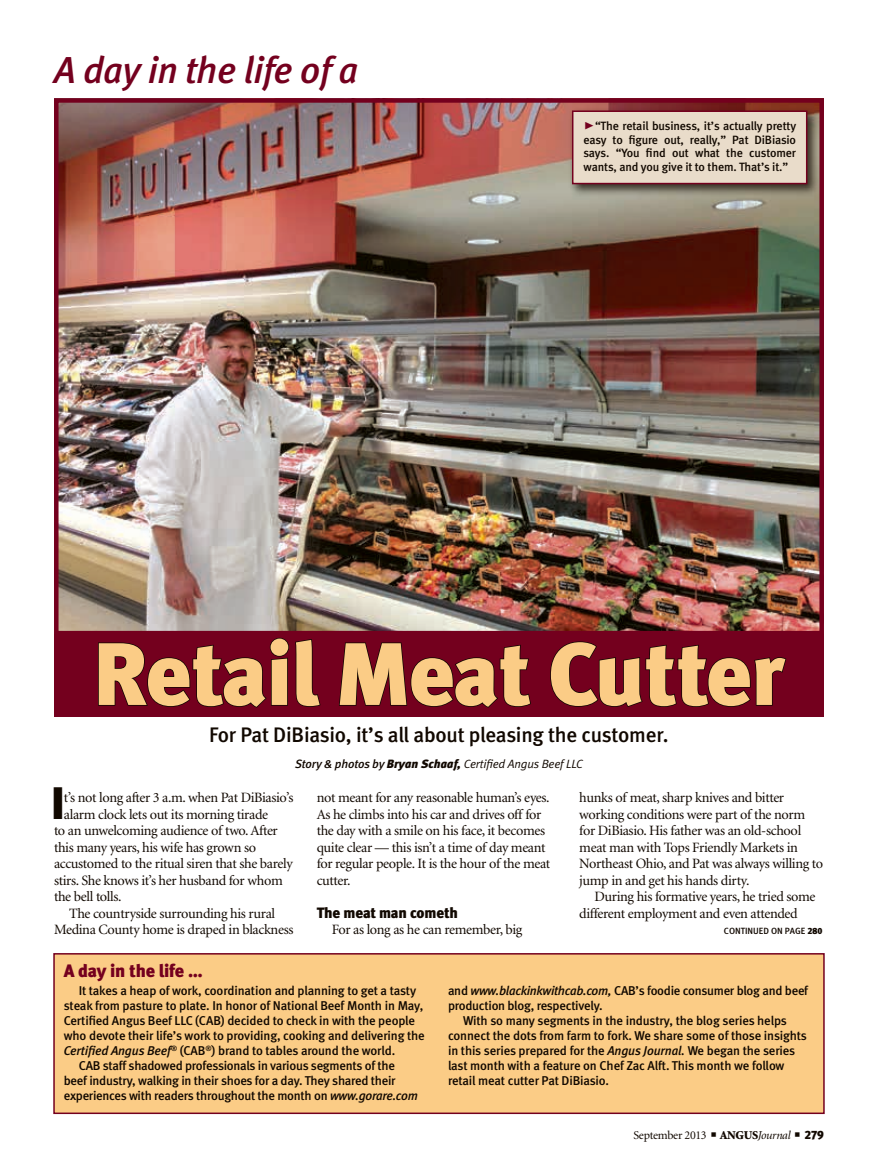
<style>
.page{position:relative;width:878px;height:1168px;background:#fff}
.page>*{position:absolute;margin:0;border:0;box-sizing:border-box;transform-origin:0 0}
.headline{font:88.5px "Meta Black LF";letter-spacing:-.015em;color:#fbcc86}
.Drop_Cap{font:45.45px "Meta Black LF";color:#110800}
.deck{font:italic 37.5px "Meta Medium LF";letter-spacing:-.01em;color:#74001e}
.deck-2{font:21px "Meta Medium LF";letter-spacing:-.01em;color:#110800}
.sidebar_headline{font:18px "Meta Black LF";letter-spacing:-.01em;color:#74001e}
.subhead{font:15px "Meta Black LF";letter-spacing:-.01em;color:#110800}
.body_text{font:14.25px/16.5px "Minion";letter-spacing:-.025em;color:#110800}
.Drop_Cap-2{font:14.25px "Minion";letter-spacing:-.025em;color:#110800}
.sidebar_text{font:12.75px/15px "Meta Medium LF";letter-spacing:-.015em;color:#110800}
.cutlines{font:12px/13.5px "Meta Medium LF";letter-spacing:-.01em;color:#110800;text-align:justify}
.byline{font:italic 12px "Meta Normal LF";letter-spacing:-.01em;color:#110800}
.t1{font:12px "Minion";letter-spacing:-.025em;color:#110800}
.t2{font:9px "Meta Medium LF";color:#110800}
.s1{font-family:"Meta Black Caps Expert";font-size:21px;color:#74001e}
.s2{font-family:"Meta Medium LF"}
.s3{font-family:"Meta Black LF"}
.s4{font-style:italic}
.s5{font-weight:900}
</style>
<div class="page">
<img style="left:59px;top:103px;width:760px;height:527px">
<div style="left:54px;top:98px;width:770px;height:537px;border:4px solid #74001e"></div>
<div style="left:54px;top:954px;width:770px;height:159px;background:#fbcc86"></div>
<div style="left:53px;top:953px;width:771px;height:161px;border:2px solid #74001e"></div>
<div style="left:568px;top:107px;width:251px;height:90px;background:#110800;opacity:.75"></div>
<div style="left:572px;top:110px;width:235px;height:74px;background:#e9dcca;border:2px solid #74001e"></div>
<div style="left:54px;top:634px;width:770px;height:83px;background:#74001e"></div>
<svg style="left:98px;top:637px;width:223px;height:71px"></svg>
<svg style="left:339px;top:642px;width:192px;height:66px"></svg>
<svg style="left:550px;top:641px;width:237px;height:66px"></svg>
<p class="deck" style="left:54px;top:48px;width:306px">A day in the life of a</p>
<p class="cutlines" style="left:583px;top:119px;width:214px"><span class="s1">@</span>“The retail business, it’s actually pretty easy to figure out, really,” Pat DiBiasio says. “You find out what the customer wants, and you give it to them. That’s it.”</p>
<p class="headline" style="left:93px;top:621px;width:692px">Retail Meat Cutter</p>
<p class="deck-2" style="left:209px;top:722px;width:461px">For Pat DiBiasio, it’s all about pleasing the customer.</p>
<p class="byline" style="left:295px;top:756px;width:289px"><span class="s2">Story &amp; photos by</span> <span class="s3">Bryan Schaaf,</span> Certified Angus Beef LLC</p>
<p class="Drop_Cap" style="left:51px;top:775px;width:15px">I</p>
<p class="Drop_Cap-2" style="left:64px;top:790px;width:231px">t’s not long after 3 a.m. when Pat DiBiasio’s</p>
<p class="Drop_Cap-2" style="left:64px;top:807px;width:206px">alarm clock lets out its morning tirade</p>
<p class="Drop_Cap-2" style="left:54px;top:823px;width:225px">to an unwelcoming audience of two. After</p>
<p class="Drop_Cap-2" style="left:54px;top:840px;width:204px">this many years, his wife has grown so</p>
<p class="Drop_Cap-2" style="left:54px;top:856px;width:240px">accustomed to the ritual siren that she barely</p>
<p class="Drop_Cap-2" style="left:54px;top:873px;width:230px">stirs. She knows it’s her husband for whom</p>
<p class="Drop_Cap-2" style="left:54px;top:889px;width:69px">the bell tolls.</p>
<p class="body_text" style="left:54px;top:905px;width:241px;text-align:center">The countryside surrounding his rural<br>Medina County home is draped in blackness</p>
<p class="body_text" style="left:316px;top:790px;width:235px">not meant for any reasonable human’s eyes.<br>As he climbs into his car and drives off for the day with a smile on his face, it becomes quite clear — this isn’t a time of day meant for regular people. It is the hour of the meat cutter.</p>
<p class="subhead" style="left:316px;top:903px;width:143px">The meat man cometh</p>
<p class="body_text" style="left:332px;top:922px;width:192px">For as long as he can remember, big</p>
<p class="body_text" style="left:579px;top:790px;width:245px">hunks of meat, sharp knives and bitter working conditions were part of the norm for DiBiasio. His father was an old-school meat man with Tops Friendly Markets in Northeast Ohio, and Pat was always willing to jump in and get his hands dirty.</p>
<p class="body_text" style="left:579px;top:889px;width:238px;text-indent:15px">During his formative years, he tried some different employment and even attended</p>
<p class="t2" style="left:724px;top:926px;width:100px">CONTINUED ON PAGE <span class="s3">280</span></p>
<p class="sidebar_headline" style="left:64px;top:960px;width:140px">A day in the life …</p>
<p class="sidebar_text" style="left:64px;top:983px;width:362px;text-indent:15px">It takes a heap of work, coordination and planning to get a tasty steak from pasture to plate. In honor of National Beef Month in May, Certified Angus Beef LLC (CAB) decided to check in with the people who devote their life’s work to providing, cooking and delivering the <span class="s4">Certified Angus Beef</span><sup>®</sup> (CAB<sup>®</sup>) brand to tables around the world.</p>
<p class="sidebar_text" style="left:64px;top:1058px;width:356px;text-indent:15px">CAB staff shadowed professionals in various segments of the beef industry, walking in their shoes for a day. They shared their experiences with readers throughout the month on <span class="s4">www.gorare.com</span></p>
<p class="sidebar_text" style="left:448px;top:983px;width:362px">and <span class="s4">www.blackinkwithcab.com,</span> CAB’s foodie consumer blog and beef production blog, respectively.</p>
<p class="sidebar_text" style="left:448px;top:1013px;width:360px;text-indent:15px">With so many segments in the industry, the blog series helps connect the dots from farm to fork. We share some of those insights in this series prepared for the <span class="s4">Angus Journal.</span> We began the series last month with a feature on Chef Zac Alft. This month we follow retail meat cutter Pat DiBiasio.</p>
<p class="t1" style="left:633px;top:1129px;width:192px">September 2013 ■ <span class="s5">ANGUS</span><span class="s4">Journal</span> ■ <span class="s3">279</span></p>
</div>
